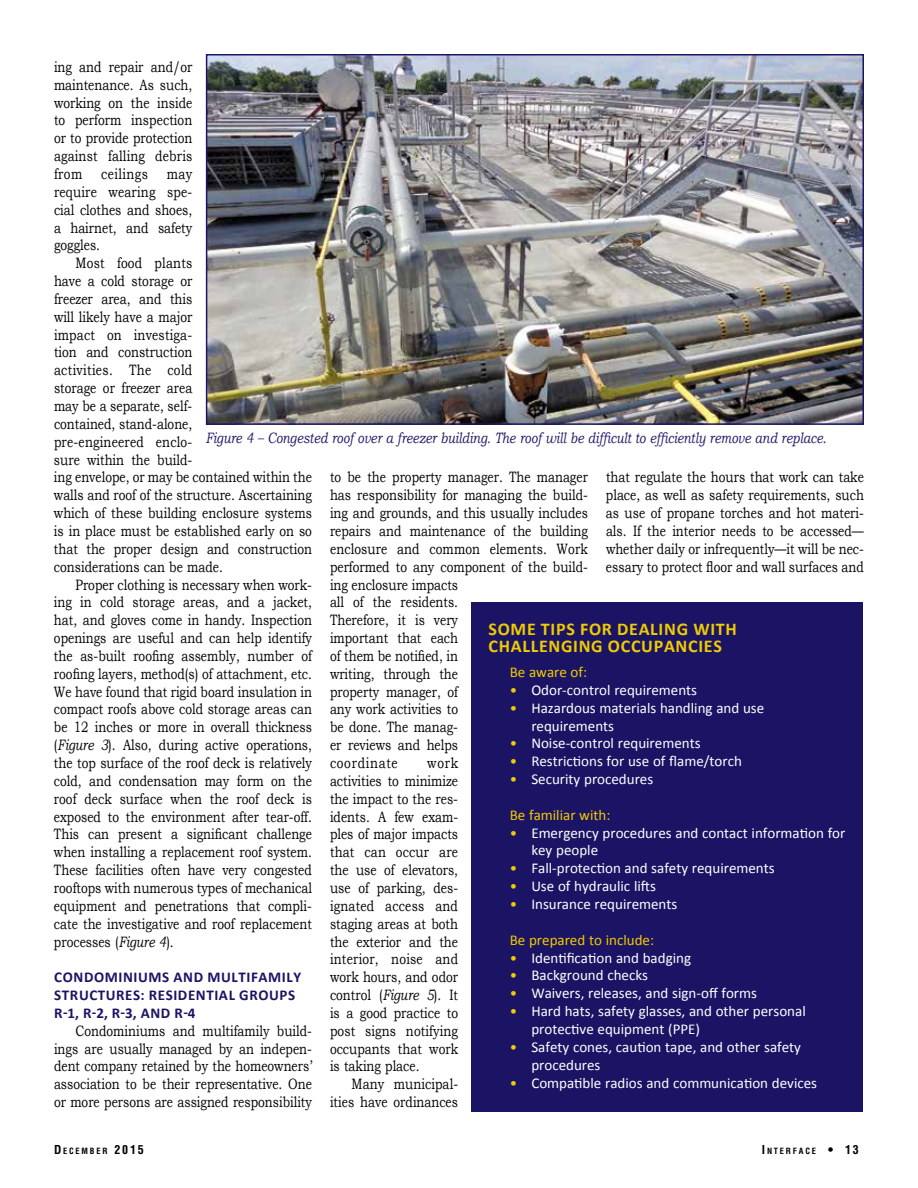
<style>
.page{position:relative;width:918px;height:1188px;background:#fff}
.page>*{position:absolute;margin:0;border:0;box-sizing:border-box;transform-origin:0 0}
.t1{font:700 18px/17.9px "Calibri";letter-spacing:.04em;color:#f0cb00}
.t2{font:15px/17.9px "Bookman Old Style";color:#000;text-align:justify;scale:.8 1}
.t3{font:15px/17.9px "Calibri";color:#fff}
.t4{font:italic 15px "Bookman Old Style";color:#1b1464;scale:.8 1}
.t5{font:700 15px/17.9px "Calibri";letter-spacing:.04em;color:#1b1464}
.t6{font:15px "Calibri";color:#f0cb00}
.t7{font:15px "Bookman Old Style";letter-spacing:.02em;color:#000;scale:.8 1}
.t8{font:15px "Bookman Old Style";letter-spacing:.035em;color:#000;scale:.8 1}
.t9{font:700 condensed 8.4px "Helvetica";letter-spacing:.215em;color:#000}
.s1{font-style:italic}
.s2{color:#f0cb00}
.s3{font-size:12px}
</style>
<div class="page">
<div style="left:472px;top:602px;width:391px;height:510px;background:#1b1464"></div>
<img style="left:209px;top:57px;width:652px;height:365px">
<div style="left:206px;top:54px;width:658px;height:371px;border:2px solid #1b1464"></div>
<p class="t2" style="left:54px;top:58px;width:174px">ing and repair and/or maintenance. As such, working on the inside</p>
<p class="t2" style="left:54px;top:111px;width:174px">to perform inspection</p>
<p class="t2" style="left:54px;top:129px;width:174px">or to provide protection</p>
<p class="t2" style="left:54px;top:147px;width:174px">against falling debris from</p>
<p class="t8" style="left:101px;top:165px;width:60px">ceilings</p>
<p class="t2" style="left:167px;top:165px;width:33px">may</p>
<p class="t2" style="left:54px;top:183px;width:174px">require wearing spe-</p>
<p class="t2" style="left:54px;top:201px;width:174px">cial clothes and shoes, a hairnet, and safety</p>
<p class="t2" style="left:54px;top:236px;width:59px">goggles.</p>
<p class="t2" style="left:54px;top:254px;width:174px;text-indent:22px">Most food plants have a cold storage or freezer area, and this will likely have a major impact on investiga&shy;tion and construction activities. The cold storage or freezer area may be a separate, self&shy;contained, stand-alone, pre-engineered enclo-</p>
<p class="t4" style="left:206px;top:429px;width:777px">Figure 4 – Congested roof over a freezer building. The roof will be difficult to efficiently remove and replace.</p>
<p class="t2" style="left:54px;top:451px;width:324px;text-align:left">sure within the build-<br>ing envelope, or may be contained within the walls and roof of the structure. Ascertaining which of these building enclosure systems is in place must be established early on so that the proper design and construction considerations can be made.</p>
<p class="t2" style="left:54px;top:575px;width:324px;text-indent:22px">Proper clothing is necessary when work&shy;ing in cold storage areas, and a jacket, hat, and gloves come in handy. Inspection openings are useful and can help identify the as-built roofing assembly, number of roofing layers, method(s) of attachment, etc.<br>We have found that rigid board insulation in compact roofs above cold storage areas can be 12 inches or more in overall thickness (<span class="s1">Figure 3</span>). Also, during active operations, the top surface of the roof deck is relatively cold, and condensation may form on the roof deck surface when the roof deck is exposed to the environment after tear-off.<br>This can present a significant challenge when installing a replacement roof system.<br>These facilities often have very congested rooftops with numerous types of mechanical equipment and penetrations that compli&shy;cate the investigative and roof replacement processes (<span class="s1">Figure 4</span>).</p>
<p class="t5" style="left:54px;top:968px;width:248px">CONDOMINIUMS AND MULTIFAMILY<br>STRUCTURES: RESIDENTIAL GROUPS</p>
<p class="t5" style="left:54px;top:1004px;width:143px">R-1, R-2, R-3, AND R-4</p>
<p class="t2" style="left:54px;top:1022px;width:324px;text-indent:22px">Condominiums and multifamily build&shy;ings are usually managed by an indepen&shy;dent company retained by the homeowners’ association to be their representative. One or more persons are assigned responsibility</p>
<p class="t2" style="left:330px;top:468px;width:669px">to be the property manager. The manager that regulate the hours that work can take has responsibility for managing the build- place, as well as safety requirements, such ing and grounds, and this usually includes as use of propane torches and hot materi&shy;repairs and maintenance of the building als. If the interior needs to be accessed— enclosure and common elements. Work whether daily or infrequently—it will be nec&shy;performed to any component of the build- essary to protect floor and wall surfaces and</p>
<p class="t2" style="left:330px;top:575px;width:162px">ing enclosure impacts all of the residents.<br>Therefore, it is very</p>
<p class="t2" style="left:330px;top:629px;width:162px">important that each</p>
<p class="t2" style="left:330px;top:647px;width:162px">of them be notified, in writing, through the</p>
<p class="t2" style="left:330px;top:683px;width:162px">property manager, of</p>
<p class="t2" style="left:330px;top:700px;width:162px">any work activities to be done. The manag&shy;er reviews and helps coordinate</p>
<p class="t1" style="left:489px;top:620px;width:250px">SOME TIPS FOR DEALING WITH<br>CHALLENGING OCCUPANCIES</p>
<p class="t6" style="left:510px;top:662px;width:79px">Be aware of:</p>
<p class="t3" style="left:510px;top:681px;width:189px"><span class="s2">•</span> Odor-control requirements</p>
<p class="t3" style="left:531px;top:699px;width:234px;text-indent:-22px"><span class="s2">•</span> Hazardous materials handling and use requirements</p>
<p class="t3" style="left:510px;top:734px;width:192px"><span class="s2">•</span> Noise-control requirements</p>
<p class="t3" style="left:510px;top:752px;width:234px"><span class="s2">•</span> Restrictions for use of flame/torch</p>
<p class="t3" style="left:510px;top:770px;width:145px"><span class="s2">•</span> Security procedures</p>
<p class="t6" style="left:510px;top:805px;width:102px">Be familiar with:</p>
<p class="t3" style="left:531px;top:824px;width:316px;text-indent:-22px"><span class="s2">•</span> Emergency procedures and contact information for key people</p>
<p class="t3" style="left:510px;top:859px;width:266px"><span class="s2">•</span> Fall-protection and safety requirements</p>
<p class="t3" style="left:510px;top:877px;width:148px"><span class="s2">•</span> Use of hydraulic lifts</p>
<p class="t3" style="left:510px;top:895px;width:169px"><span class="s2">•</span> Insurance requirements</p>
<p class="t6" style="left:510px;top:930px;width:146px">Be prepared to include:</p>
<p class="t3" style="left:510px;top:949px;width:183px"><span class="s2">•</span> Identification and badging</p>
<p class="t3" style="left:510px;top:967px;width:140px"><span class="s2">•</span> Background checks</p>
<p class="t3" style="left:510px;top:984px;width:249px"><span class="s2">•</span> Waivers, releases, and sign-off forms</p>
<p class="t3" style="left:531px;top:1002px;width:276px;text-indent:-22px"><span class="s2">•</span> Hard hats, safety glasses, and other personal protective equipment (PPE)</p>
<p class="t3" style="left:531px;top:1038px;width:271px;text-indent:-22px"><span class="s2">•</span> Safety cones, caution tape, and other safety procedures</p>
<p class="t3" style="left:510px;top:1074px;width:309px"><span class="s2">•</span> Compatible radios and communication devices</p>
<p class="t2" style="left:330px;top:754px;width:162px;text-indent:97px">work activities to minimize the impact to the res&shy;idents. A few exam&shy;ples of major impacts that can occur are the use of elevators, use of parking, des-</p>
<p class="t2" style="left:330px;top:897px;width:162px">ignated access and staging areas at both</p>
<p class="t2" style="left:330px;top:932px;width:162px">the exterior and the</p>
<p class="t7" style="left:330px;top:951px;width:162px">interior, noise and</p>
<p class="t2" style="left:330px;top:968px;width:162px">work hours, and odor control (<span class="s1">Figure 5</span>). It is a good practice to post signs notifying</p>
<p class="t2" style="left:330px;top:1040px;width:162px">occupants that work is taking place.</p>
<p class="t2" style="left:330px;top:1075px;width:162px;text-align:right">Many municipal&shy;ities have ordinances</p>
<p class="t9" style="left:54px;top:1146px;width:91px"><span class="s3">D</span>ECEMBER <span class="s3">2015</span></p>
<p class="t9" style="left:762px;top:1146px;width:98px"><span class="s3">I</span>NTERFACE <span class="s3">• 13</span></p>
</div>
